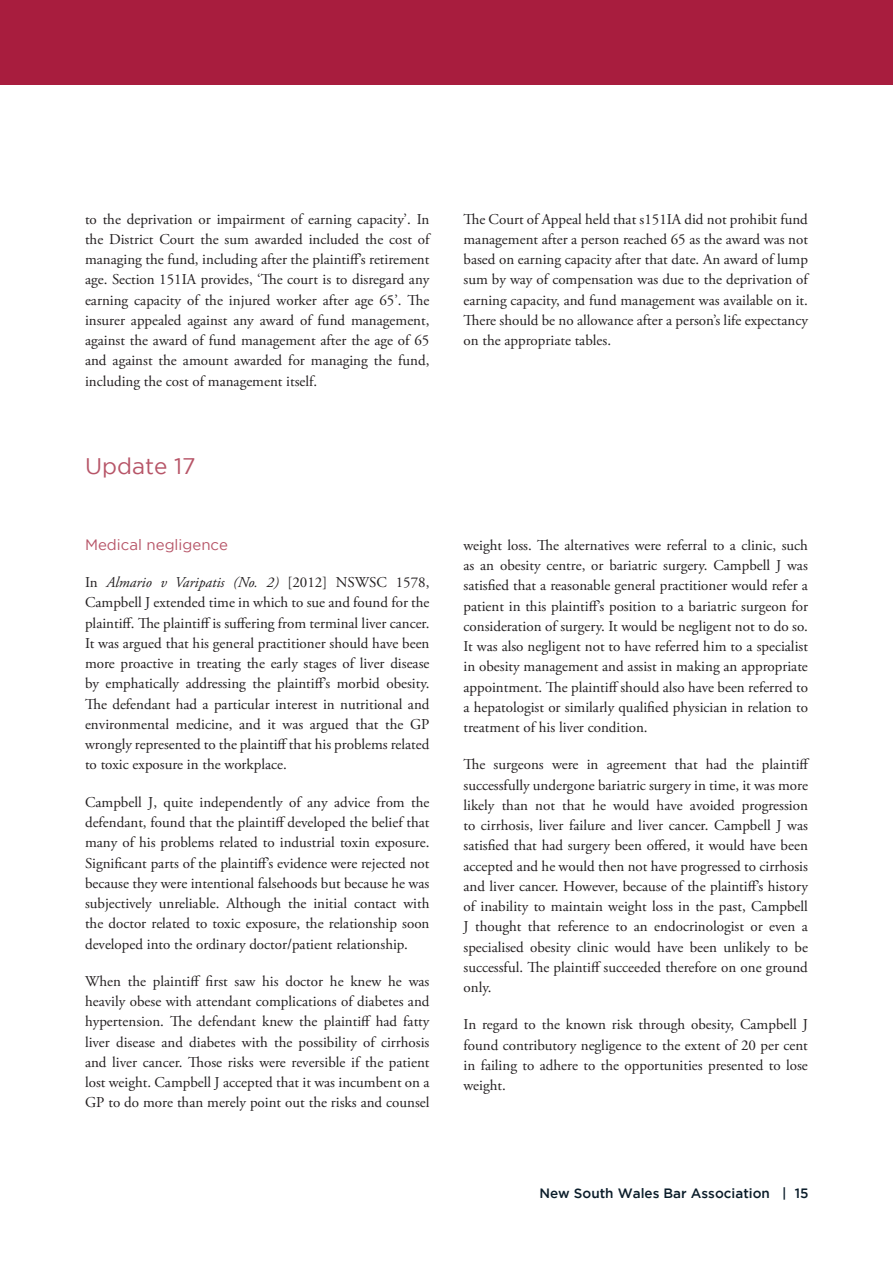
<style>
.page{position:relative;width:893px;height:1263px;background:#fff}
.page>*{position:absolute;margin:0;border:0;box-sizing:border-box;transform-origin:0 0}
.t1{font:22.5px "Gotham";color:#b75568}
.t2{font:15px/20.2px "Adobe Garamond Pro";color:#231f20;text-align:justify}
.t3{font:15px "Gotham";color:#b75568}
.t4{font:500 13.5px "Gotham";color:#0b1d2a}
.s1{font-style:italic}
</style>
<div class="page">
<div style="left:0;top:0;width:893px;height:85px;background:#a81d3e"></div>
<p class="t2" style="left:85px;top:209px;width:346px">to the deprivation or impairment of earning capacity’. In the District Court the sum awarded included the cost of managing the fund, including after the plaintiff’s retirement age. Section 151IA provides, ‘The court is to disregard any earning capacity of the injured worker after age 65’. The insurer appealed against any award of fund management, against the award of fund management after the age of 65 and against the amount awarded for managing the fund, including the cost of management itself.</p>
<p class="t2" style="left:463px;top:209px;width:346px">The Court of Appeal held that s151IA did not prohibit fund management after a person reached 65 as the award was not based on earning capacity after that date. An award of lump sum by way of compensation was due to the deprivation of earning capacity, and fund management was available on it.<br>There should be no allowance after a person’s life expectancy on the appropriate tables.</p>
<h1 class="t1" style="left:85px;top:453px;width:112px">Update 17</h1>
<p class="t3" style="left:85px;top:536px;width:144px">Medical negligence</p>
<p class="t2" style="left:85px;top:573px;width:346px">In <span class="s1">Almario v Varipatis (No. 2)</span> [2012] NSWSC 1578, Campbell J extended time in which to sue and found for the plaintiff. The plaintiff is suffering from terminal liver cancer.<br>It was argued that his general practitioner should have been more proactive in treating the early stages of liver disease by emphatically addressing the plaintiff’s morbid obesity.<br>The defendant had a particular interest in nutritional and environmental medicine, and it was argued that the GP wrongly represented to the plaintiff that his problems related to toxic exposure in the workplace.</p>
<p class="t2" style="left:85px;top:792px;width:346px">Campbell J, quite independently of any advice from the defendant, found that the plaintiff developed the belief that many of his problems related to industrial toxin exposure.<br>Significant parts of the plaintiff’s evidence were rejected not because they were intentional falsehoods but because he was subjectively unreliable. Although the initial contact with the doctor related to toxic exposure, the relationship soon developed into the ordinary doctor/patient relationship.</p>
<p class="t2" style="left:85px;top:971px;width:346px">When the plaintiff first saw his doctor he knew he was heavily obese with attendant complications of diabetes and hypertension. The defendant knew the plaintiff had fatty liver disease and diabetes with the possibility of cirrhosis and liver cancer. Those risks were reversible if the patient lost weight. Campbell J accepted that it was incumbent on a GP to do more than merely point out the risks and counsel</p>
<p class="t2" style="left:463px;top:535px;width:346px">weight loss. The alternatives were referral to a clinic, such as an obesity centre, or bariatric surgery. Campbell J was satisfied that a reasonable general practitioner would refer a patient in this plaintiff’s position to a bariatric surgeon for consideration of surgery. It would be negligent not to do so.<br>It was also negligent not to have referred him to a specialist in obesity management and assist in making an appropriate appointment. The plaintiff should also have been referred to a hepatologist or similarly qualified physician in relation to treatment of his liver condition.</p>
<p class="t2" style="left:463px;top:755px;width:348px">The surgeons were in agreement that had the plaintiff successfully undergone bariatric surgery in time, it was more likely than not that he would have avoided progression to cirrhosis, liver failure and liver cancer. Campbell J was satisfied that had surgery been offered, it would have been accepted and he would then not have progressed to cirrhosis and liver cancer. However, because of the plaintiff’s history of inability to maintain weight loss in the past, Campbell J thought that reference to an endocrinologist or even a specialised obesity clinic would have been unlikely to be successful. The plaintiff succeeded therefore on one ground only.</p>
<p class="t2" style="left:463px;top:1015px;width:346px">In regard to the known risk through obesity, Campbell J found contributory negligence to the extent of 20 per cent in failing to adhere to the opportunities presented to lose weight.</p>
<p class="t4" style="left:539px;top:1186px;width:271px">New South Wales Bar Association | 15</p>
</div>
